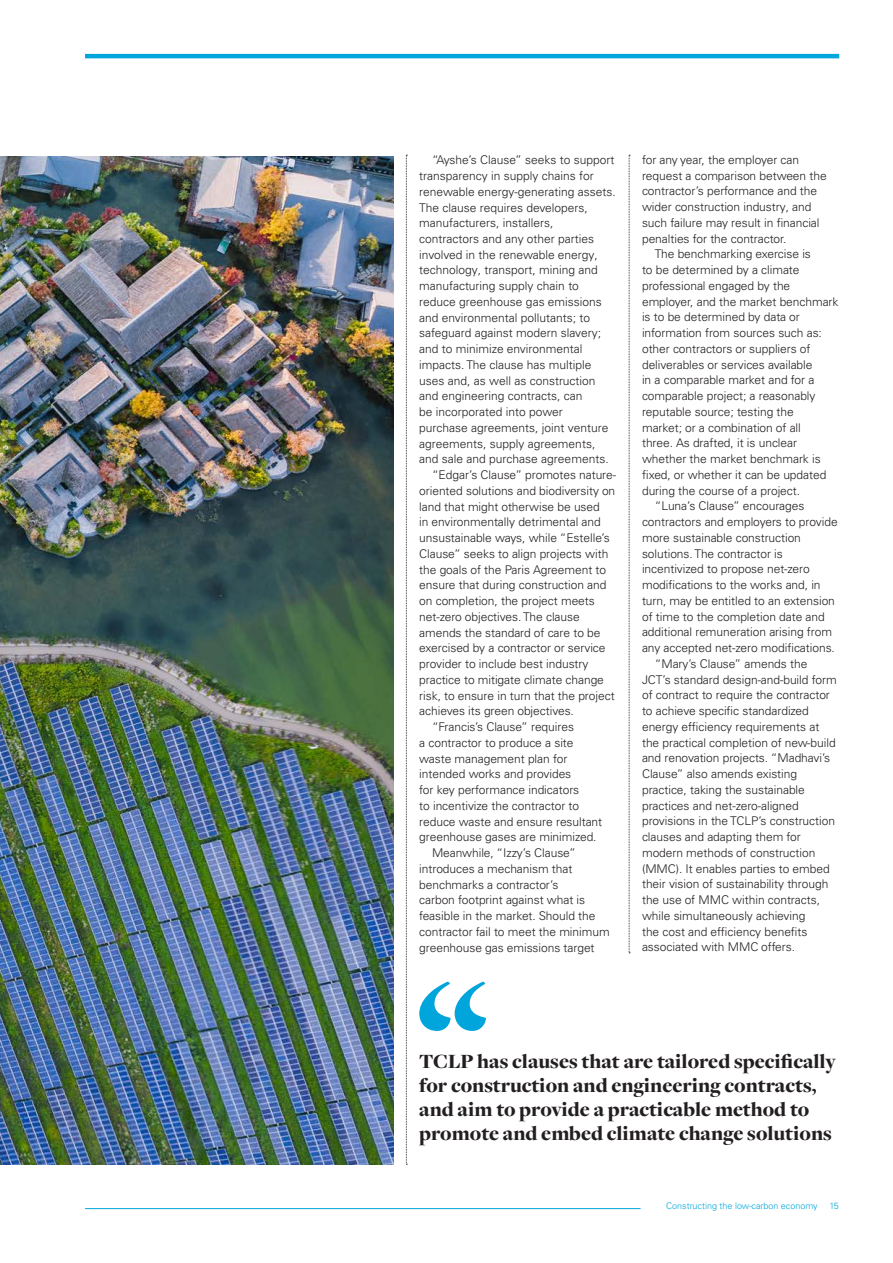
<style>
.page{position:relative;width:893px;height:1263px;background:#fff}
.page>*{position:absolute;margin:0;border:0;box-sizing:border-box;transform-origin:0 0}
.QUOTES_-_Pull_Out_Quote{font:900 21px/24px "Freight Disp Pro";color:#231f20}
.GENERAL_-_Body_Copy_-_Indent{font:300 12px/15.8px "Univers LT Pro 45";letter-spacing:-.005em;color:#231f20}
.t1{font:300 9px "Univers LT Pro 45";color:#00a6db}
</style>
<div class="page">
<hr style="left:85px;top:1208px;width:556px;height:1px;background:#00a6db">
<hr style="left:85px;top:54px;width:754px;height:4px;background:#00a6db">
<svg style="left:406px;top:155px;width:1px;height:1010px"></svg>
<img style="left:0;top:156px;width:393px;height:1008px">
<svg style="left:419px;top:981px;width:67px;height:50px"></svg>
<svg style="left:629px;top:155px;width:1px;height:798px"></svg>
<p class="GENERAL_-_Body_Copy_-_Indent" style="left:419px;top:152px;width:198px;text-indent:13px">“Ayshe’s Clause” seeks to support transparency in supply chains for renewable energy-generating assets.<br>The clause requires developers, manufacturers, installers, contractors and any other parties involved in the renewable energy, technology, transport, mining and manufacturing supply chain to reduce greenhouse gas emissions and environmental pollutants; to safeguard against modern slavery; and to minimize environmental impacts. The clause has multiple uses and, as well as construction and engineering contracts, can<br>be incorporated into power<br>purchase agreements, joint venture agreements, supply agreements, and sale and purchase agreements.</p>
<p class="GENERAL_-_Body_Copy_-_Indent" style="left:419px;top:467px;width:198px;text-indent:13px">“Edgar’s Clause” promotes nature&shy;oriented solutions and biodiversity on land that might otherwise be used<br>in environmentally detrimental and unsustainable ways, while “Estelle’s Clause” seeks to align projects with the goals of the Paris Agreement to ensure that during construction and on completion, the project meets net-zero objectives. The clause amends the standard of care to be exercised by a contractor or service provider to include best industry practice to mitigate climate change risk, to ensure in turn that the project achieves its green objectives.</p>
<p class="GENERAL_-_Body_Copy_-_Indent" style="left:419px;top:719px;width:184px;text-indent:13px">“Francis’s Clause” requires<br>a contractor to produce a site waste management plan for intended works and provides<br>for key performance indicators<br>to incentivize the contractor to reduce waste and ensure resultant greenhouse gases are minimized.</p>
<p class="GENERAL_-_Body_Copy_-_Indent" style="left:419px;top:845px;width:192px;text-indent:13px">Meanwhile, “Izzy’s Clause” introduces a mechanism that benchmarks a contractor’s<br>carbon footprint against what is feasible in the market. Should the contractor fail to meet the minimum greenhouse gas emissions target</p>
<p class="GENERAL_-_Body_Copy_-_Indent" style="left:642px;top:152px;width:186px">for any year, the employer can request a comparison between the contractor’s performance and the wider construction industry, and such failure may result in financial penalties for the contractor.</p>
<p class="GENERAL_-_Body_Copy_-_Indent" style="left:642px;top:246px;width:198px;text-indent:13px">The benchmarking exercise is<br>to be determined by a climate professional engaged by the employer, and the market benchmark is to be determined by data or information from sources such as: other contractors or suppliers of deliverables or services available<br>in a comparable market and for a comparable project; a reasonably reputable source; testing the<br>market; or a combination of all<br>three. As drafted, it is unclear whether the market benchmark is fixed, or whether it can be updated during the course of a project.</p>
<p class="GENERAL_-_Body_Copy_-_Indent" style="left:642px;top:498px;width:197px;text-indent:13px">“Luna’s Clause” encourages contractors and employers to provide more sustainable construction solutions. The contractor is incentivized to propose net-zero modifications to the works and, in turn, may be entitled to an extension of time to the completion date and additional remuneration arising from any accepted net-zero modifications.</p>
<p class="GENERAL_-_Body_Copy_-_Indent" style="left:642px;top:656px;width:196px;text-indent:13px">“Mary’s Clause” amends the JCT’s standard design-and-build form of contract to require the contractor to achieve specific standardized energy efficiency requirements at the practical completion of new-build and renovation projects. “Madhavi’s Clause” also amends existing practice, taking the sustainable practices and net-zero-aligned provisions in the TCLP’s construction clauses and adapting them for modern methods of construction (MMC). It enables parties to embed their vision of sustainability through the use of MMC within contracts, while simultaneously achieving<br>the cost and efficiency benefits associated with MMC offers.</p>
<p class="QUOTES_-_Pull_Out_Quote" style="left:419px;top:1049px;width:418px">TCLP has clauses that are tailored specifically for construction and engineering contracts, and aim to provide a practicable method to promote and embed climate change solutions</p>
<p class="t1" style="left:666px;top:1200px;width:153px">Constructing the low-carbon economy</p>
<p class="t1" style="left:829px;top:1200px;width:11px">15</p>
</div>
